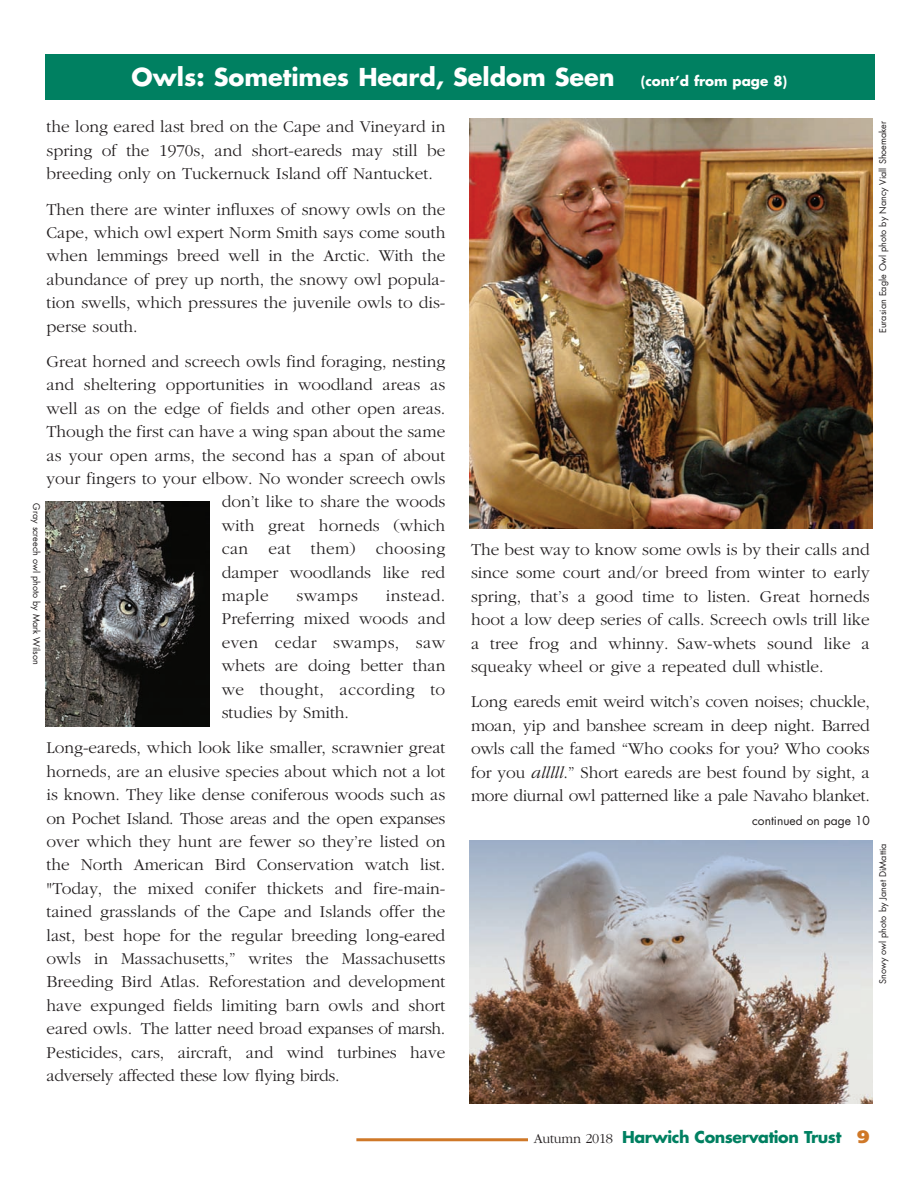
<style>
.page{position:relative;width:918px;height:1188px;background:#fff}
.page>*{position:absolute;margin:0;border:0;box-sizing:border-box;transform-origin:0 0}
.t1{font:700 24px "Futura";color:#fff}
.t2{font:300 17.25px/23.4px "Garamond";color:#231f20;text-align:justify}
.t3{font:300 17.25px "Garamond";letter-spacing:.02em;color:#231f20}
.t4{font:700 15.9px "Futura";letter-spacing:-.03em;color:#008061}
.t5{font:12px "Futura";color:#231f20}
.t6{font:9px "Futura";color:#231f20}
.s1{font-size:13.5px}
.s2{font-style:italic}
.s3{font-family:"Garamond";font-weight:300;font-size:14.25px;color:#231f20}
.s4{font-family:"Frutiger";font-weight:900;font-size:18px;color:#cf7828}
</style>
<div class="page">
<hr style="left:356px;top:1138px;width:207px;height:3px;background:#cf7828">
<div style="left:529px;top:1128px;width:342px;height:48px;background:#fff"></div>
<div style="left:45px;top:54px;width:829px;height:45px;background:#008061"></div>
<img style="left:470px;top:119px;width:402px;height:409px">
<img style="left:45px;top:501px;width:165px;height:226px">
<img style="left:470px;top:841px;width:402px;height:263px">
<h1 class="t1" style="left:132px;top:66px;width:657px">Owls: Sometimes Heard, Seldom Seen <span class="s1">(cont’d from page 8)</span></h1>
<p class="t2" style="left:47px;top:115px;width:400px">the long eared last bred on the Cape and Vineyard in spring of the 1970s, and short-eareds may still be breeding only on Tuckernuck Island off Nantucket.</p>
<p class="t2" style="left:47px;top:197px;width:400px">Then there are winter influxes of snowy owls on the Cape, which owl expert Norm Smith says come south when lemmings breed well in the Arctic. With the abundance of prey up north, the snowy owl popula&shy;tion swells, which pressures the juvenile owls to dis&shy;perse south.</p>
<p class="t2" style="left:47px;top:349px;width:400px">Great horned and screech owls find foraging, nesting</p>
<p class="t2" style="left:47px;top:373px;width:400px">and sheltering opportunities in woodland areas as</p>
<p class="t2" style="left:47px;top:396px;width:400px">well as on the edge of fields and other open areas.</p>
<p class="t2" style="left:47px;top:420px;width:400px">Though the first can have a wing span about the same</p>
<p class="t2" style="left:47px;top:443px;width:400px">as your open arms, the second has a span of about</p>
<p class="t2" style="left:47px;top:466px;width:400px">your fingers to your elbow. No wonder screech owls</p>
<p class="t2" style="left:222px;top:490px;width:225px">don’t like to share the woods</p>
<p class="t2" style="left:222px;top:513px;width:225px">with great horneds (which</p>
<p class="t3" style="left:222px;top:538px;width:225px">can eat them) choosing</p>
<p class="t2" style="left:222px;top:560px;width:225px">damper woodlands like red</p>
<p class="t2" style="left:222px;top:583px;width:48px">maple</p>
<p class="t2" style="left:297px;top:583px;width:63px">swamps</p>
<p class="t6" style="left:41px;top:503px;width:163px;rotate:90deg">Gray screech owl photo by Mark Wilson</p>
<p class="t2" style="left:471px;top:537px;width:400px">The best way to know some owls is by their calls and since some court and/or breed from winter to early spring, that’s a good time to listen. Great horneds hoot a low deep series of calls. Screech owls trill like a tree frog and whinny. Saw-whets sound like a squeaky wheel or give a repeated dull whistle.</p>
<p class="t2" style="left:471px;top:690px;width:400px">Long eareds emit weird witch’s coven noises; chuckle, moan, yip and banshee scream in deep night. Barred owls call the famed “Who cooks for you? Who cooks for you <span class="s2">alllll</span>.” Short eareds are best found by sight, a more diurnal owl patterned like a pale Navaho blanket.</p>
<p class="t5" style="left:752px;top:815px;width:119px">continued on page 10</p>
<p class="t2" style="left:222px;top:583px;width:225px;text-indent:164px">instead.<br>Preferring mixed woods and even cedar swamps, saw whets are doing better than we thought, according to studies by Smith.</p>
<p class="t2" style="left:47px;top:736px;width:400px">Long-eareds, which look like smaller, scrawnier great horneds, are an elusive species about which not a lot is known. They like dense coniferous woods such as on Pochet Island. Those areas and the open expanses over which they hunt are fewer so they’re listed on the North American Bird Conservation watch list. "Today, the mixed conifer thickets and fire-main&shy;tained grasslands of the Cape and Islands offer the last, best hope for the regular breeding long-eared owls in Massachusetts,” writes the Massachusetts Breeding Bird Atlas. Reforestation and development have expunged fields limiting barn owls and short eared owls. The latter need broad expanses of marsh.<br>Pesticides, cars, aircraft, and wind turbines have adversely affected these low flying birds.</p>
<p class="t6" style="left:879px;top:333px;width:214px;rotate:-90deg">Eurasian Eagle Owl photo by Nancy Viall Shoemaker</p>
<p class="t6" style="left:879px;top:984px;width:142px;rotate:-90deg">Snowy owl photo by Janet DiMattia</p>
<p class="t4" style="left:534px;top:1129px;width:337px"><span class="s3">Autumn 2018</span> Harwich Conservation Trust <span class="s4">9</span></p>
</div>
